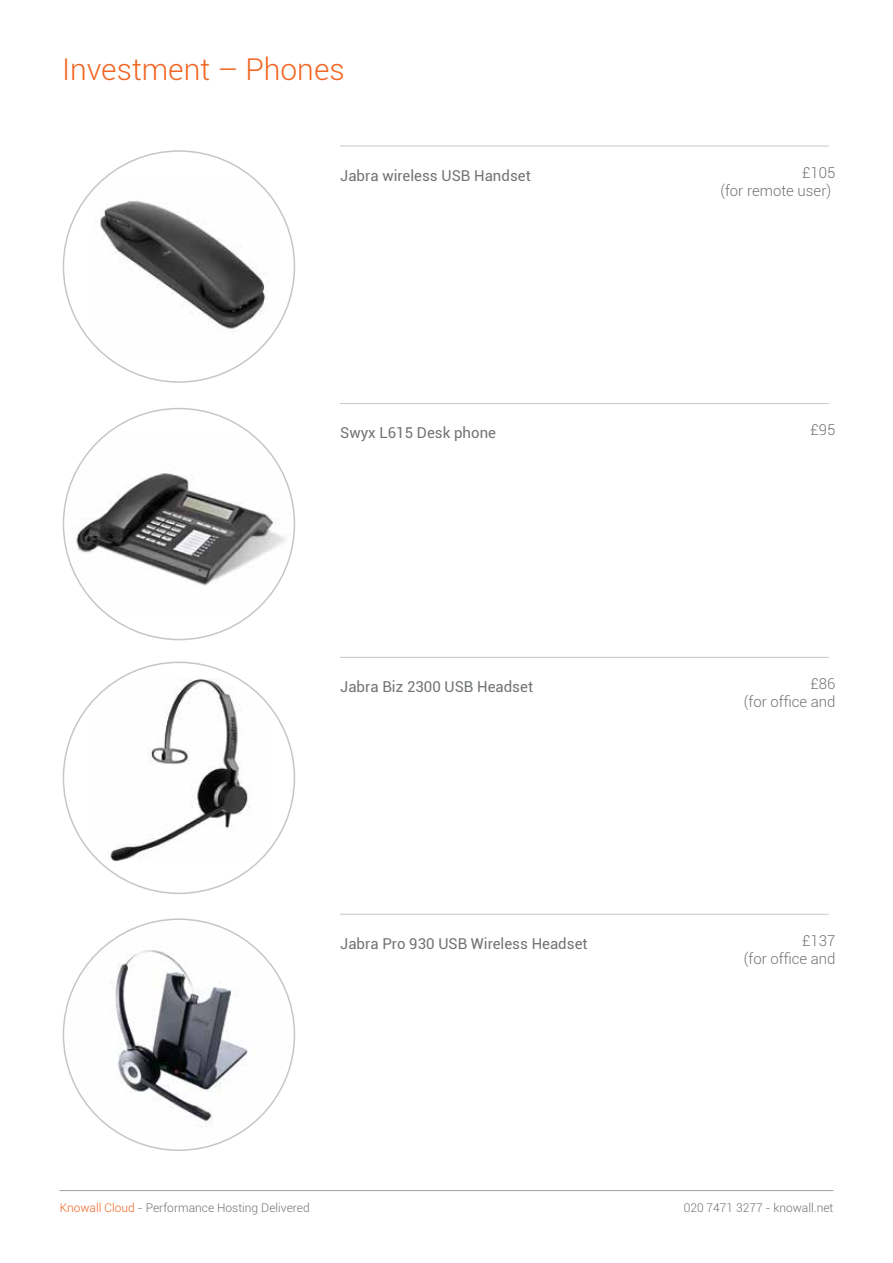
<style>
.page{position:relative;width:893px;height:1263px;background:#fff}
.page>*{position:absolute;margin:0;border:0;box-sizing:border-box;transform-origin:0 0}
.t1{font:300 30px "Roboto";color:#f26522}
.t2{font:15px "Roboto";color:#707473}
.t3{font:300 15px/18px "Roboto";color:#707473;text-align:right}
.t4{font:300 12px "Roboto";color:#707473}
.s1{color:#f26522}
</style>
<div class="page">
<hr style="left:340px;top:146px;width:489px;height:1px;background:#c7c6c6">
<img style="left:94px;top:177px;width:182px;height:182px">
<hr style="left:340px;top:403px;width:489px;height:1px;background:#c7c6c6">
<img style="left:63px;top:431px;width:231px;height:185px">
<hr style="left:340px;top:657px;width:489px;height:1px;background:#c7c6c6">
<hr style="left:340px;top:914px;width:489px;height:1px;background:#c7c6c6">
<hr style="left:60px;top:1190px;width:773px;height:1px;background:#9da1a2">
<img style="left:88px;top:678px;width:182px;height:183px">
<img style="left:61px;top:919px;width:231px;height:231px;border-radius:115px">
<h1 class="t1" style="left:62px;top:49px;width:284px">Investment – Phones</h1>
<p class="t2" style="left:340px;top:165px;width:192px">Jabra wireless USB Handset</p>
<p class="t3" style="left:720px;top:163px;width:117px">£105<br>(for remote user)</p>
<p class="t2" style="left:340px;top:423px;width:157px">Swyx L615 Desk phone</p>
<p class="t3" style="left:810px;top:420px;width:27px">£95</p>
<p class="t2" style="left:340px;top:676px;width:194px">Jabra Biz 2300 USB Headset</p>
<p class="t3" style="left:744px;top:674px;width:93px">£86<br>(for office and</p>
<p class="t2" style="left:340px;top:933px;width:249px">Jabra Pro 930 USB Wireless Headset</p>
<p class="t3" style="left:744px;top:931px;width:93px">£137<br>(for office and</p>
<p class="t4" style="left:60px;top:1200px;width:251px"><span class="s1">Knowall Cloud</span> - Performance Hosting Delivered</p>
<p class="t4" style="left:684px;top:1200px;width:151px">020 7471 3277 - knowall.net</p>
</div>
